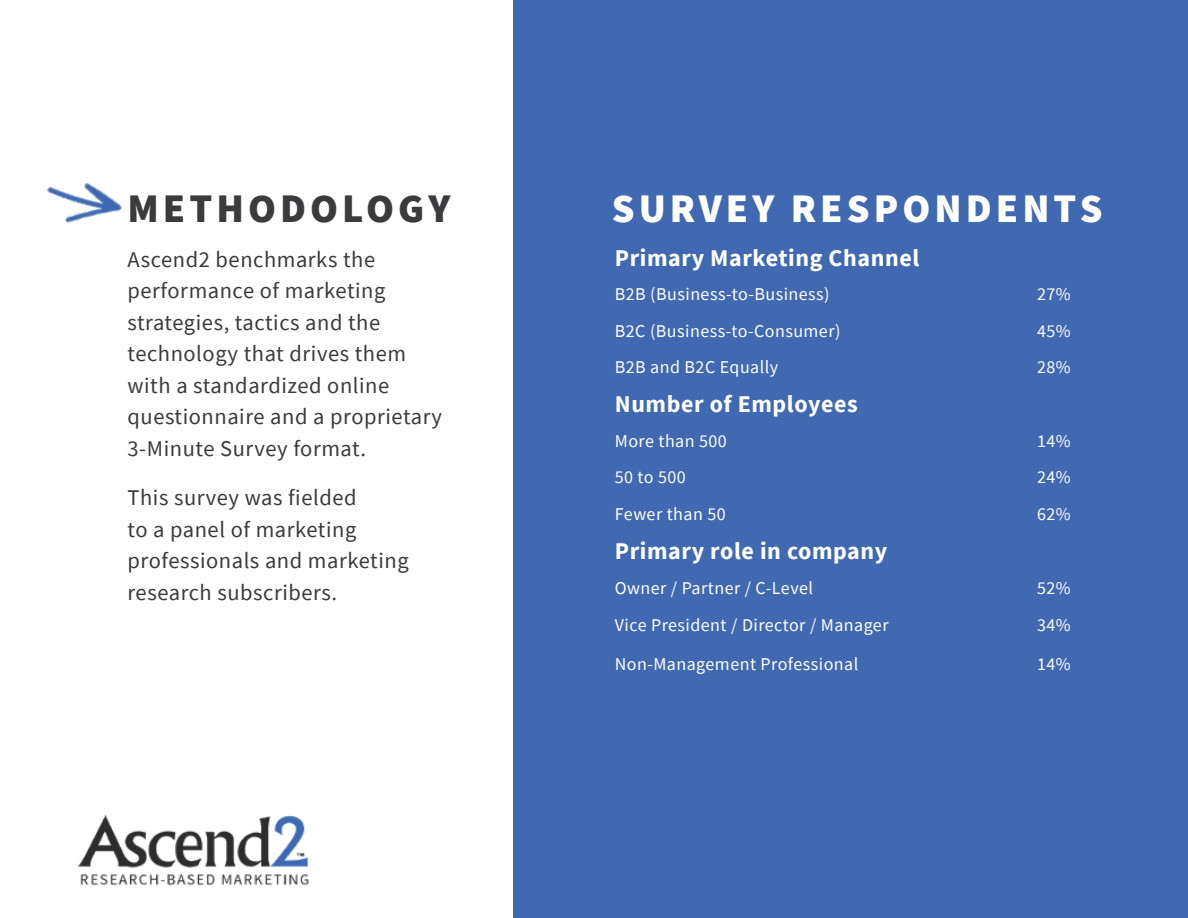
<style>
.page{position:relative;width:1188px;height:918px;background:#fff}
.page>*{position:absolute;margin:0;border:0;box-sizing:border-box;transform-origin:0 0}
.t1{font:900 40.5px "Source Sans Pro";letter-spacing:.1em;color:#fff}
.t2{font:900 40.5px "Source Sans Pro";letter-spacing:.1em;color:#3b3a3c}
.t3{font:700 24px "Source Sans Pro";letter-spacing:.025em;color:#fff}
.t4{font:22.5px/31.5px "Source Sans Pro";letter-spacing:.025em;color:#3b3a3c}
.t5{font:18px "Source Sans Pro";letter-spacing:.025em;color:#fff}
</style>
<div class="page">
<img style="left:79px;top:815px;width:230px;height:71px">
<div style="left:513px;top:0;width:674px;height:918px;background:#4069b2"></div>
<img style="left:47px;top:183px;width:75px;height:40px">
<h1 class="t2" style="left:128px;top:181px;width:325px">METHODOLOGY</h1>
<h1 class="t1" style="left:612px;top:181px;width:492px">SURVEY RESPONDENTS</h1>
<p class="t4" style="left:128px;top:243px;width:316px">Ascend2 benchmarks the performance of marketing strategies, tactics and the technology that drives them with a standardized online questionnaire and a proprietary<br>3-Minute Survey format.</p>
<p class="t4" style="left:128px;top:482px;width:283px">This survey was fielded<br>to a panel of marketing professionals and marketing research subscribers.</p>
<p class="t3" style="left:615px;top:242px;width:306px">Primary Marketing Channel</p>
<p class="t5" style="left:615px;top:282px;width:216px">B2B (Business-to-Business)</p>
<p class="t5" style="left:1037px;top:282px;width:35px">27%</p>
<p class="t5" style="left:615px;top:319px;width:227px">B2C (Business-to-Consumer)</p>
<p class="t5" style="left:1037px;top:319px;width:35px">45%</p>
<p class="t5" style="left:615px;top:356px;width:165px">B2B and B2C Equally</p>
<p class="t5" style="left:1037px;top:356px;width:35px">28%</p>
<p class="t3" style="left:615px;top:388px;width:244px">Number of Employees</p>
<p class="t5" style="left:615px;top:429px;width:114px">More than 500</p>
<p class="t5" style="left:1037px;top:429px;width:35px">14%</p>
<p class="t5" style="left:615px;top:466px;width:73px">50 to 500</p>
<p class="t5" style="left:1037px;top:466px;width:35px">24%</p>
<p class="t5" style="left:615px;top:502px;width:112px">Fewer than 50</p>
<p class="t5" style="left:1037px;top:502px;width:35px">62%</p>
<p class="t3" style="left:615px;top:535px;width:274px">Primary role in company</p>
<p class="t5" style="left:615px;top:576px;width:200px">Owner / Partner / C-Level</p>
<p class="t5" style="left:1037px;top:576px;width:35px">52%</p>
<p class="t5" style="left:615px;top:614px;width:275px">Vice President / Director / Manager</p>
<p class="t5" style="left:1037px;top:614px;width:35px">34%</p>
<p class="t5" style="left:615px;top:652px;width:245px">Non-Management Professional</p>
<p class="t5" style="left:1037px;top:652px;width:35px">14%</p>
</div>
